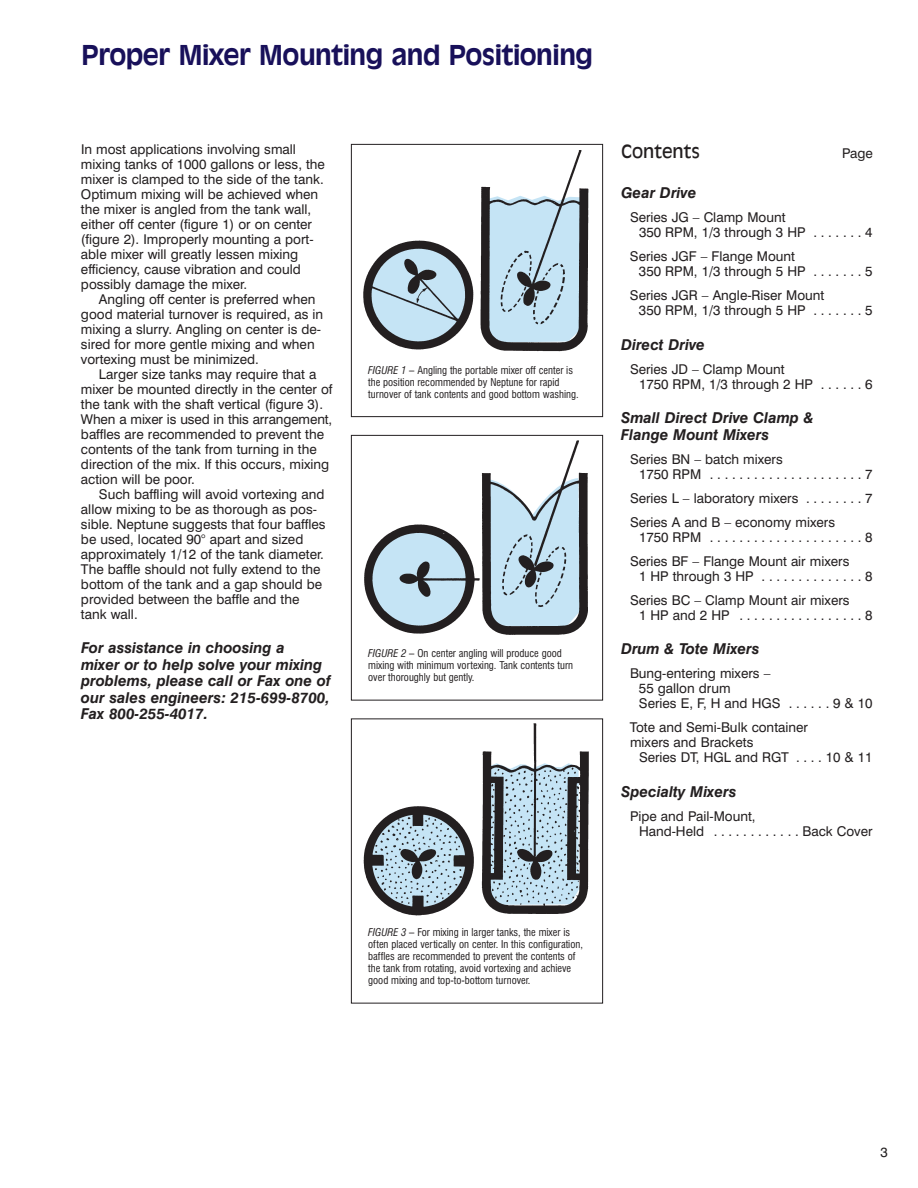
<style>
.page{position:relative;width:918px;height:1188px;background:#fff}
.page>*{position:absolute;margin:0;border:0;box-sizing:border-box;transform-origin:0 0}
.t1{font:700 27px "Incised 901 BT";letter-spacing:-.02em;color:#18105a}
.t2{font:18px "Incised 901 BT";color:#231f20}
.t3{font:italic 700 15px/16.5px "Swiss 721 BT";color:#231f20}
.t4{font:13.5px/15px "Swiss 721 BT";color:#231f20}
.t5{font:13.5px "Swiss 721 BT";letter-spacing:.15em;color:#231f20}
.t6{font:condensed 10.5px/12px "Swiss 721 BT";color:#231f20}
.s1{font-style:italic}
</style>
<div class="page">
<img style="left:352px;top:150px;width:251px;height:766px">
<div style="left:351px;top:144px;width:252px;height:273px;border:1px solid #231f20"></div>
<div style="left:351px;top:435px;width:252px;height:265px;border:1px solid #231f20"></div>
<div style="left:351px;top:718px;width:252px;height:286px;border:1px solid #231f20"></div>
<h1 class="t1" style="left:81px;top:45px;width:514px">Proper Mixer Mounting and Positioning</h1>
<p class="t4" style="left:81px;top:143px;width:245px">In most applications involving small mixing tanks of 1000 gallons or less, the mixer is clamped to the side of the tank.<br>Optimum mixing will be achieved when the mixer is angled from the tank wall, either off center (figure 1) or on center (figure 2). Improperly mounting a port&shy;able mixer will greatly lessen mixing efficiency, cause vibration and could possibly damage the mixer.</p>
<p class="t4" style="left:81px;top:293px;width:244px;text-indent:18px">Angling off center is preferred when good material turnover is required, as in mixing a slurry. Angling on center is de&shy;sired for more gentle mixing and when vortexing must be minimized.</p>
<p class="t4" style="left:81px;top:368px;width:253px;text-indent:18px">Larger size tanks may require that a mixer be mounted directly in the center of the tank with the shaft vertical (figure 3).<br>When a mixer is used in this arrangement, baffles are recommended to prevent the contents of the tank from turning in the direction of the mix. If this occurs, mixing action will be poor.</p>
<p class="t4" style="left:81px;top:488px;width:246px;text-indent:18px">Such baffling will avoid vortexing and allow mixing to be as thorough as pos&shy;sible. Neptune suggests that four baffles be used, located 90° apart and sized approximately 1/12 of the tank diameter.<br>The baffle should not fully extend to the bottom of the tank and a gap should be provided between the baffle and the tank wall.</p>
<p class="t3" style="left:81px;top:641px;width:251px">For assistance in choosing a<br>mixer or to help solve your mixing problems, please call or Fax one of our sales engineers: 215-699-8700,<br>Fax 800-255-4017.</p>
<p class="t6" style="left:368px;top:365px;width:212px"><span class="s1">FIGURE 1</span> – Angling the portable mixer off center is the position recommended by Neptune for rapid turnover of tank contents and good bottom washing.</p>
<p class="t6" style="left:368px;top:648px;width:207px"><span class="s1">FIGURE 2</span> – On center angling will produce good mixing with minimum vortexing. Tank contents turn over thoroughly but gently.</p>
<h2 class="t2" style="left:621px;top:144px;width:80px">CONTENTS</h2>
<p class="t4" style="left:842px;top:147px;width:32px">Page</p>
<p class="t3" style="left:621px;top:186px;width:77px">Gear Drive</p>
<p class="t4" style="left:639px;top:211px;width:235px;text-indent:-9px">Series JG – Clamp Mount<br>350 RPM, 1/3 through 3 HP . . . . . . . 4</p>
<p class="t4" style="left:639px;top:250px;width:235px;text-indent:-9px">Series JGF – Flange Mount<br>350 RPM, 1/3 through 5 HP . . . . . . . 5</p>
<p class="t4" style="left:639px;top:289px;width:235px;text-indent:-9px">Series JGR – Angle-Riser Mount<br>350 RPM, 1/3 through 5 HP . . . . . . . 5</p>
<p class="t3" style="left:621px;top:338px;width:85px">Direct Drive</p>
<p class="t4" style="left:639px;top:363px;width:235px;text-indent:-9px">Series JD – Clamp Mount<br>1750 RPM, 1/3 through 2 HP . . . . . . 6</p>
<p class="t3" style="left:621px;top:411px;width:194px">Small Direct Drive Clamp &amp;<br>Flange Mount Mixers</p>
<p class="t4" style="left:639px;top:453px;width:235px;text-indent:-9px">Series BN – batch mixers<br>1750RPM .....................7</p>
<p class="t4" style="left:630px;top:487px;width:244px;line-height:24px">Series L – laboratory mixers . . . . . . . . 7<br>Series A and B – economy mixers</p>
<p class="t4" style="left:630px;top:526px;width:244px;line-height:24px;text-indent:9px">1750RPM .....................8<br>Series BF – Flange Mount air mixers</p>
<p class="t4" style="left:630px;top:565px;width:244px;line-height:24px;text-indent:9px">1HPthrough3HP ..............8<br>Series BC – Clamp Mount air mixers</p>
<p class="t5" style="left:639px;top:610px;width:235px">1HPand2HP .................8</p>
<p class="t3" style="left:621px;top:642px;width:140px">Drum &amp; Tote Mixers</p>
<p class="t4" style="left:639px;top:667px;width:235px;text-indent:-9px">Bung-entering mixers –<br>55 gallon drum<br>SeriesE,F,HandHGS ......9&amp;10</p>
<p class="t4" style="left:630px;top:721px;width:179px">Tote and Semi-Bulk container mixers and Brackets</p>
<p class="t4" style="left:639px;top:751px;width:235px">Series DT, HGL and RGT . . . . 10 &amp; 11</p>
<p class="t3" style="left:621px;top:785px;width:117px">Specialty Mixers</p>
<p class="t4" style="left:639px;top:810px;width:235px;text-indent:-9px">Pipe and Pail-Mount,<br>Hand-Held . . . . . . . . . . . . Back Cover</p>
<p class="t6" style="left:368px;top:927px;width:216px"><span class="s1">FIGURE 3</span> – For mixing in larger tanks, the mixer is often placed vertically on center. In this configuration, baffles are recommended to prevent the contents of the tank from rotating, avoid vortexing and achieve good mixing and top-to-bottom turnover.</p>
<p class="t4" style="left:881px;top:1146px;width:9px">3</p>
</div>
